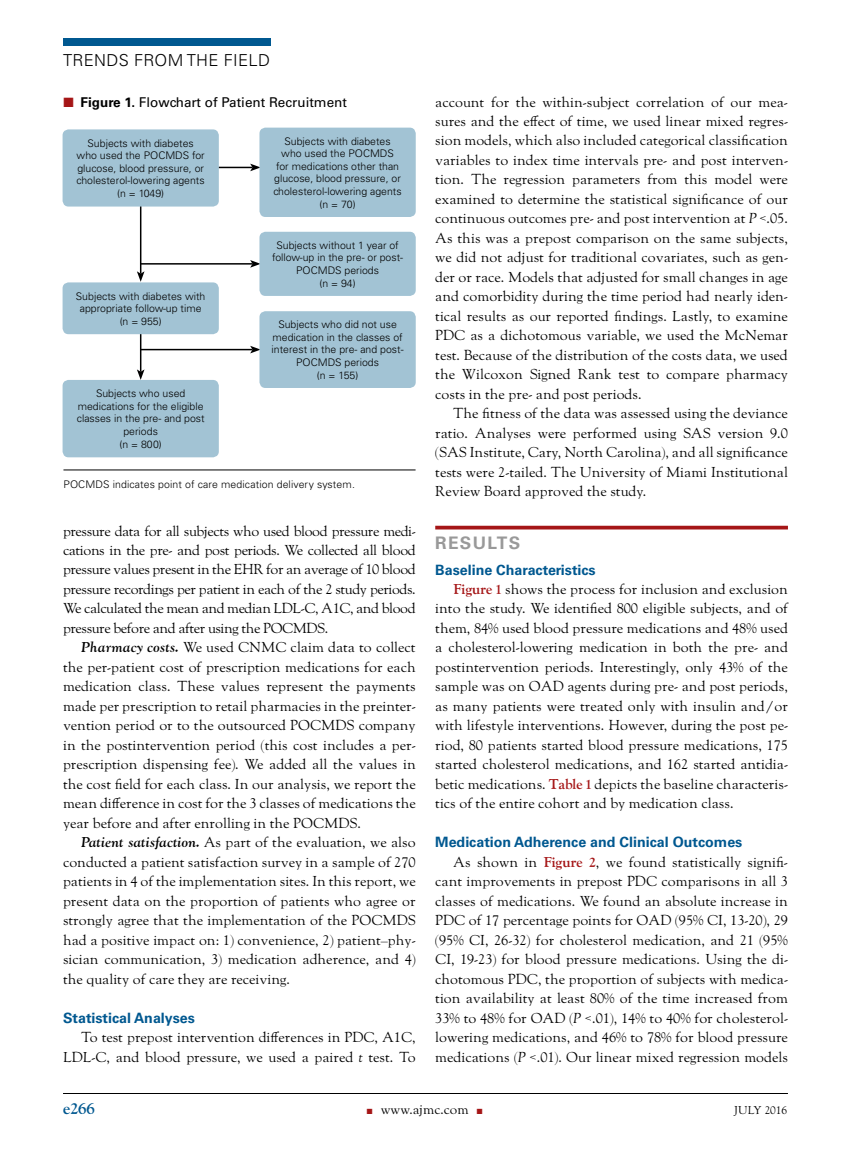
<style>
.page{position:relative;width:851px;height:1161px;background:#fff}
.page>*{position:absolute;margin:0;border:0;box-sizing:border-box;transform-origin:0 0}
.t1{font:700 17.25px "Univers LT Std";letter-spacing:.075em;color:#999}
.t2{font:300 16.5px "Univers LT Std";letter-spacing:.02em;color:#000}
.t3{font:700 16.5px "LTC Goudy Oldstyle Pro";color:#005890}
.t4{font:14.25px/19.5px "LTC Goudy Oldstyle Pro";color:#000;text-align:justify}
.t5{font:700 14.25px "Univers LT Std";color:#005890}
.t6{font:13.5px "Univers LT Std";color:#000}
.t7{font:13.5px "LTC Goudy Oldstyle Pro";color:#000}
.t8{font:11.25px "LTC Goudy Oldstyle Pro";color:#000}
.t9{font:300 10.5px/12.6px "Univers LT Std";color:#000;text-align:center}
.s1{color:#a51617}
.s2{font-weight:700}
.s3{font-weight:700;font-style:italic}
.s4{font-style:italic}
.s5{font-weight:700;color:#a51617}
</style>
<div class="page">
<hr style="left:63px;top:1093px;width:725px;height:1px;background:#000">
<div style="left:63px;top:38px;width:207px;height:8px;background:#005890"></div>
<svg style="left:435px;top:526px;width:353px;height:4px"></svg>
<hr style="left:218px;top:167px;width:34px;height:1px;background:#000">
<svg style="left:250px;top:164px;width:9px;height:7px"></svg>
<hr style="left:141px;top:263px;width:111px;height:2px;background:#000">
<svg style="left:250px;top:260px;width:9px;height:8px"></svg>
<hr style="left:141px;top:349px;width:111px;height:1px;background:#000">
<svg style="left:250px;top:346px;width:9px;height:7px"></svg>
<hr style="left:140px;top:200px;width:1px;height:74px;background:#000">
<svg style="left:137px;top:271px;width:7px;height:11px"></svg>
<hr style="left:140px;top:328px;width:1px;height:44px;background:#000">
<svg style="left:137px;top:369px;width:7px;height:11px"></svg>
<div style="left:259px;top:128px;width:157px;height:89px;background:#a2c3d4;border-radius:6px"></div>
<div style="left:63px;top:129px;width:156px;height:78px;background:#a2c3d4;border-radius:6px"></div>
<div style="left:259px;top:232px;width:157px;height:64px;background:#a2c3d4;border-radius:6px"></div>
<div style="left:63px;top:282px;width:156px;height:52px;background:#a2c3d4;border-radius:6px"></div>
<div style="left:259px;top:311px;width:157px;height:77px;background:#a2c3d4;border-radius:6px"></div>
<div style="left:63px;top:380px;width:156px;height:77px;background:#a2c3d4;border-radius:6px"></div>
<hr style="left:63px;top:470px;width:352px;height:1px;background:#000">
<p class="t2" style="left:63px;top:50px;width:208px">TRENDS FROM THE FIELD</p>
<p class="t6" style="left:63px;top:94px;width:285px"><span class="s1">■</span> <span class="s2">Figure 1.</span> Flowchart of Patient Recruitment</p>
<p class="t9" style="left:273px;top:135px;width:130px">Subjects with diabetes who used the POCMDS<br>for medications other than glucose, blood pressure, or cholesterol-lowering agents (n = 70)</p>
<p class="t9" style="left:77px;top:137px;width:130px">Subjects with diabetes who used the POCMDS for glucose, blood pressure, or cholesterol-lowering agents (n = 1049)</p>
<p class="t9" style="left:76px;top:290px;width:131px">Subjects with diabetes with appropriate follow-up time (n = 955)</p>
<p class="t9" style="left:272px;top:239px;width:133px">Subjects without 1 year of follow-up in the pre- or post-<br>POCMDS periods<br>(n = 94)</p>
<p class="t9" style="left:271px;top:318px;width:133px">Subjects who did not use medication in the classes of interest in the pre- and post-<br>POCMDS periods<br>(n = 155)</p>
<p class="t9" style="left:77px;top:387px;width:129px">Subjects who used medications for the eligible classes in the pre- and post periods<br>(n = 800)</p>
<p class="t9" style="left:63px;top:478px;width:293px">POCMDS indicates point of care medication delivery system.</p>
<p class="t4" style="left:63px;top:522px;width:354px">pressure data for all subjects who used blood pressure medi&shy;cations in the pre- and post periods. We collected all blood pressure values present in the EHR for an average of 10 blood pressure recordings per patient in each of the 2 study periods.<br>We calculated the mean and median LDL-C, A1C, and blood pressure before and after using the POCMDS.</p>
<p class="t4" style="left:63px;top:639px;width:354px;text-indent:18px"><span class="s3">Pharmacy costs.</span> We used CNMC claim data to collect the per-patient cost of prescription medications for each medication class. These values represent the payments made per prescription to retail pharmacies in the preinter&shy;vention period or to the outsourced POCMDS company in the postintervention period (this cost includes a per&shy;prescription dispensing fee). We added all the values in the cost field for each class. In our analysis, we report the mean difference in cost for the 3 classes of medications the year before and after enrolling in the POCMDS.</p>
<p class="t4" style="left:63px;top:834px;width:354px;text-indent:18px"><span class="s3">Patient satisfaction.</span> As part of the evaluation, we also conducted a patient satisfaction survey in a sample of 270 patients in 4 of the implementation sites. In this report, we present data on the proportion of patients who agree or strongly agree that the implementation of the POCMDS had a positive impact on: 1) convenience, 2) patient–phy&shy;sician communication, 3) medication adherence, and 4) the quality of care they are receiving.</p>
<p class="t5" style="left:63px;top:1009px;width:133px">Statistical Analyses</p>
<p class="t4" style="left:63px;top:1029px;width:354px;text-align:right">To test prepost intervention differences in PDC, A1C,<br>LDL-C, and blood pressure, we used a paired <span class="s4">t</span> test. To</p>
<p class="t4" style="left:435px;top:93px;width:354px">account for the within-subject correlation of our mea&shy;sures and the effect of time, we used linear mixed regres&shy;sion models, which also included categorical classification variables to index time intervals pre- and post interven&shy;tion. The regression parameters from this model were examined to determine the statistical significance of our continuous outcomes pre- and post intervention at <span class="s4">P</span> &lt;.05.<br>As this was a prepost comparison on the same subjects, we did not adjust for traditional covariates, such as gen&shy;der or race. Models that adjusted for small changes in age and comorbidity during the time period had nearly iden&shy;tical results as our reported findings. Lastly, to examine PDC as a dichotomous variable, we used the McNemar test. Because of the distribution of the costs data, we used the Wilcoxon Signed Rank test to compare pharmacy costs in the pre- and post periods.</p>
<p class="t4" style="left:435px;top:405px;width:354px;text-indent:18px">The fitness of the data was assessed using the deviance ratio. Analyses were performed using SAS version 9.0 (SAS Institute, Cary, North Carolina), and all significance tests were 2-tailed. The University of Miami Institutional Review Board approved the study.</p>
<p class="t1" style="left:435px;top:533px;width:86px">RESULTS</p>
<p class="t5" style="left:435px;top:561px;width:162px">Baseline Characteristics</p>
<p class="t4" style="left:435px;top:580px;width:354px;text-indent:18px"><span class="s5">Figure 1</span> shows the process for inclusion and exclusion into the study. We identified 800 eligible subjects, and of them, 84% used blood pressure medications and 48% used a cholesterol-lowering medication in both the pre- and postintervention periods. Interestingly, only 43% of the sample was on OAD agents during pre- and post periods, as many patients were treated only with insulin and/or with lifestyle interventions. However, during the post pe&shy;riod, 80 patients started blood pressure medications, 175 started cholesterol medications, and 162 started antidia&shy;betic medications. <span class="s5">Table 1</span> depicts the baseline characteris&shy;tics of the entire cohort and by medication class.</p>
<p class="t5" style="left:435px;top:834px;width:308px">Medication Adherence and Clinical Outcomes</p>
<p class="t4" style="left:435px;top:853px;width:354px;text-indent:18px">As shown in <span class="s5">Figure 2</span>, we found statistically signifi&shy;cant improvements in prepost PDC comparisons in all 3 classes of medications. We found an absolute increase in PDC of 17 percentage points for OAD (95% CI, 13-20), 29 (95% CI, 26-32) for cholesterol medication, and 21 (95% CI, 19-23) for blood pressure medications. Using the di&shy;chotomous PDC, the proportion of subjects with medica&shy;tion availability at least 80% of the time increased from 33% to 48% for OAD (<span class="s4">P</span> &lt;.01), 14% to 40% for cholesterol&shy;lowering medications, and 46% to 78% for blood pressure medications (<span class="s4">P</span> &lt;.01). Our linear mixed regression models</p>
<p class="t3" style="left:63px;top:1100px;width:33px">e266</p>
<p class="t7" style="left:367px;top:1102px;width:117px"><span class="s1">■</span> www.ajmc.com <span class="s1">■</span></p>
<p class="t8" style="left:734px;top:1104px;width:54px">JULY 2016</p>
</div>
